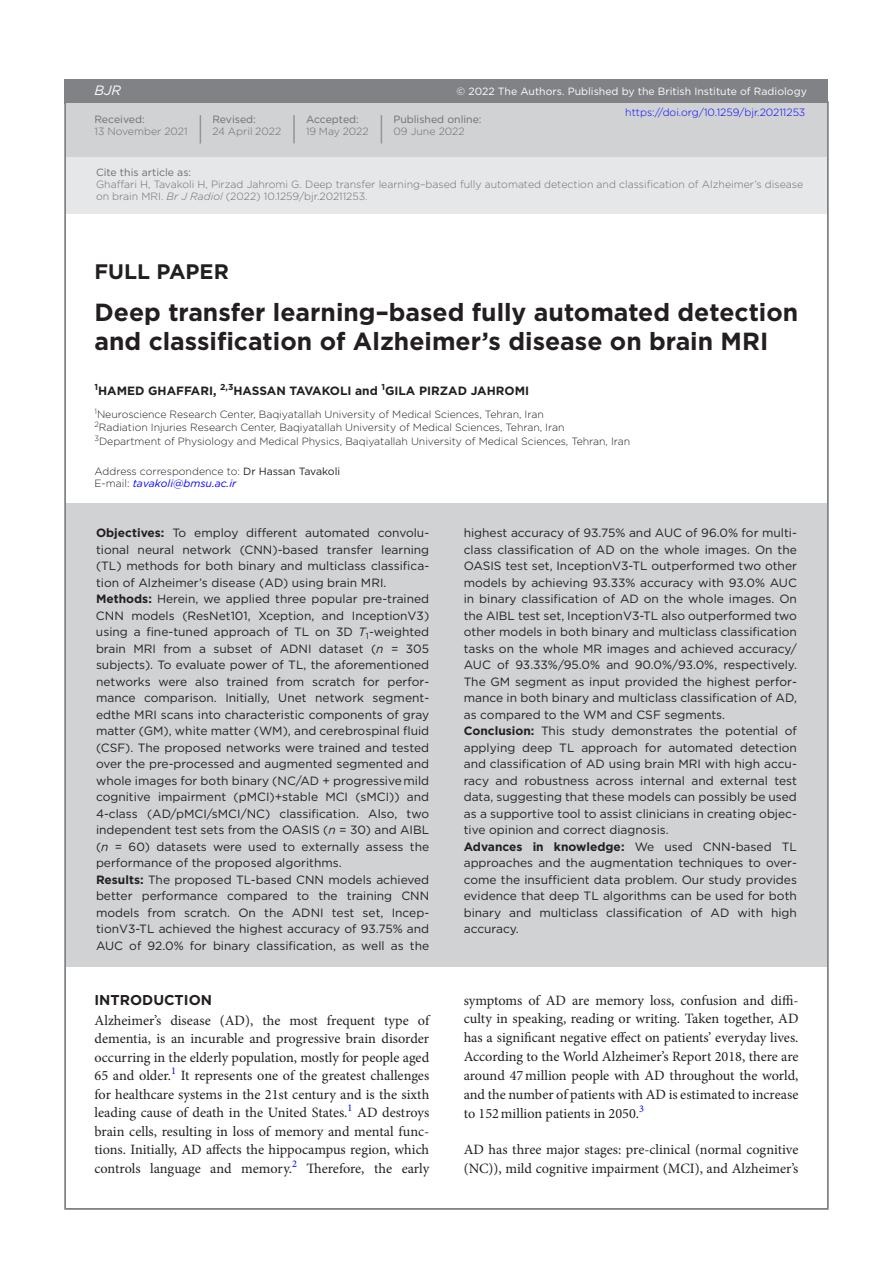
<style>
.page{position:relative;width:893px;height:1263px;background:#fff}
.page>*{position:absolute;margin:0;border:0;box-sizing:border-box;transform-origin:0 0}
.t1{font:700 24.75px/29.2px "Gotham";color:#231f20}
.t2{font:700 21px "Gotham";color:#231f20}
.t3{font:14.25px/18.6px "Minion Pro";color:#231f20;text-align:justify}
.t4{font:700 14.25px "Gotham";color:#231f20}
.t5{font:italic 13.5px "Gotham";color:#fff}
.t6{font:12px/16.5px "Gotham";color:#231f20}
.t7{font:700 12px "Gotham";color:#231f20}
.t8{font:300 10.5px/13.5px "Gotham";letter-spacing:-.005em;color:#231f20}
.t9{font:300 10.5px/12px "Gotham";color:#6c6d70}
.t10{font:10.5px "Gotham";color:#6c6d70}
.t11{font:10.5px "Gotham";color:#fff}
.t12{font:300 10.5px "Gotham";color:#00f}
.s1{font-style:italic}
.s2{font-weight:400}
.s3{font-weight:400;font-style:italic;color:#00f}
.s4{font-weight:700}
</style>
<div class="page">
<div style="left:64px;top:79px;width:764px;height:24px;background:#808285"></div>
<div style="left:66px;top:154px;width:761px;height:59px;background:#e6e7e9"></div>
<div style="left:66px;top:103px;width:761px;height:53px;background:#d1d2d4"></div>
<hr style="left:293px;top:115px;width:2px;height:28px;background:#939598">
<svg style="left:200px;top:115px;width:1px;height:29px"></svg>
<svg style="left:381px;top:115px;width:1px;height:29px"></svg>
<div style="left:66px;top:503px;width:761px;height:463px;background:#d1d2d4"></div>
<p class="t5" style="left:94px;top:83px;width:28px">BJR</p>
<p class="t10" style="left:94px;top:113px;width:52px">Received:</p>
<p class="t9" style="left:94px;top:125px;width:95px">13 November 2021</p>
<p class="t10" style="left:212px;top:113px;width:45px">Revised:</p>
<p class="t9" style="left:212px;top:125px;width:70px">24 April 2022</p>
<p class="t10" style="left:306px;top:113px;width:54px">Accepted:</p>
<p class="t9" style="left:306px;top:125px;width:64px">19 May 2022</p>
<p class="t11" style="left:457px;top:85px;width:352px">© 2022 The Authors. Published by the British Institute of Radiology</p>
<p class="t10" style="left:393px;top:113px;width:90px">Published online:</p>
<p class="t9" style="left:393px;top:125px;width:73px">09 June 2022</p>
<p class="t12" style="left:625px;top:106px;width:182px">https://doi.org/10.1259/bjr.20211253</p>
<p class="t10" style="left:96px;top:165px;width:97px">Cite this article as:</p>
<p class="t9" style="left:96px;top:178px;width:709px">Ghaffari H, Tavakoli H, Pirzad Jahromi G. Deep transfer learning–based fully automated detection and classification of Alzheimer’s disease on brain MRI. <span class="s1">Br J Radiol</span> (2022) 10.1259/bjr.20211253.</p>
<h2 class="t2" style="left:94px;top:258px;width:136px">FULL PAPER</h2>
<h1 class="t1" style="left:94px;top:298px;width:705px">Deep transfer learning–based fully automated detection and classification of Alzheimer’s disease on brain MRI</h1>
<p class="t7" style="left:94px;top:383px;width:436px"><sup>1</sup>HAMED GHAFFARI, <sup>2,3</sup>HASSAN TAVAKOLI and <sup>1</sup>GILA PIRZAD JAHROMI</p>
<p class="t8" style="left:94px;top:407px;width:537px"><sup>1</sup>Neuroscience Research Center, Baqiyatallah University of Medical Sciences, Tehran, Iran<br><sup>2</sup>Radiation Injuries Research Center, Baqiyatallah University of Medical Sciences, Tehran, Iran<br><sup>3</sup>Department of Physiology and Medical Physics, Baqiyatallah University of Medical Sciences, Tehran, Iran</p>
<p class="t8" style="left:95px;top:465px;width:247px;line-height:12px">Address correspondence to: <span class="s2">Dr Hassan Tavakoli<br></span>E-mail: <span class="s3">tavakoli@bmsu.ac.ir</span></p>
<p class="t6" style="left:96px;top:524px;width:335px"><span class="s4">Objectives:</span> To employ different automated convolu&shy;tional neural network (CNN)-based transfer learning (TL) methods for both binary and multiclass classifica&shy;tion of Alzheimer’s disease (AD) using brain MRI.<br><span class="s4">Methods:</span> Herein, we applied three popular pre-trained CNN models (ResNet101, Xception, and InceptionV3) using a fine-tuned approach of TL on 3D <span class="s1">T</span><sub>1</sub>-weighted brain MRI from a subset of ADNI dataset (<span class="s1">n</span> = 305 subjects). To evaluate power of TL, the aforementioned networks were also trained from scratch for perfor&shy;mance comparison. Initially, Unet network segment&shy;edthe MRI scans into characteristic components of gray matter (GM), white matter (WM), and cerebrospinal fluid (CSF). The proposed networks were trained and tested over the pre-processed and augmented segmented and whole images for both binary (NC/AD + progressive mild cognitive impairment (pMCI)+stable MCI (sMCI)) and 4-class (AD/pMCI/sMCI/NC) classification. Also, two independent test sets from the OASIS (<span class="s1">n</span> = 30) and AIBL (<span class="s1">n</span> = 60) datasets were used to externally assess the performance of the proposed algorithms.<br><span class="s4">Results:</span> The proposed TL-based CNN models achieved better performance compared to the training CNN models from scratch. On the ADNI test set, Incep&shy;tionV3-TL achieved the highest accuracy of 93.75% and AUC of 92.0% for binary classification, as well as the</p>
<p class="t6" style="left:464px;top:524px;width:335px">highest accuracy of 93.75% and AUC of 96.0% for multi&shy;class classification of AD on the whole images. On the OASIS test set, InceptionV3-TL outperformed two other models by achieving 93.33% accuracy with 93.0% AUC in binary classification of AD on the whole images. On the AIBL test set, InceptionV3-TL also outperformed two other models in both binary and multiclass classification tasks on the whole MR images and achieved accuracy/ AUC of 93.33%/95.0% and 90.0%/93.0%, respectively.<br>The GM segment as input provided the highest perfor&shy;mance in both binary and multiclass classification of AD, as compared to the WM and CSF segments.<br><span class="s4">Conclusion:</span> This study demonstrates the potential of applying deep TL approach for automated detection and classification of AD using brain MRI with high accu&shy;racy and robustness across internal and external test data, suggesting that these models can possibly be used as a supportive tool to assist clinicians in creating objec&shy;tive opinion and correct diagnosis.<br><span class="s4">Advances in knowledge:</span> We used CNN-based TL approaches and the augmentation techniques to over&shy;come the insufficient data problem. Our study provides evidence that deep TL algorithms can be used for both binary and multiclass classification of AD with high accuracy.</p>
<p class="t4" style="left:94px;top:990px;width:119px">INTRODUCTION</p>
<p class="t3" style="left:94px;top:1011px;width:336px">Alzheimer’s disease (AD), the most frequent type of dementia, is an incurable and progressive brain disorder occurring in the elderly population, mostly for people aged 65 and older.<sup>1</sup> It represents one of the greatest challenges for healthcare systems in the 21st century and is the sixth leading cause of death in the United States.<sup>1</sup> AD destroys brain cells, resulting in loss of memory and mental func&shy;tions. Initially, AD affects the hippocampus region, which controls language and memory.<sup>2</sup> Therefore, the early</p>
<p class="t3" style="left:464px;top:990px;width:336px">symptoms of AD are memory loss, confusion and diffi&shy;culty in speaking, reading or writing. Taken together, AD has a significant negative effect on patients’ everyday lives.<br>According to the World Alzheimer’s Report 2018, there are around 47million people with AD throughout the world, and the number of patients with AD is estimated to increase to 152million patients in 2050.<sup>3</sup></p>
<p class="t3" style="left:464px;top:1140px;width:336px">AD has three major stages: pre-clinical (normal cognitive (NC)), mild cognitive impairment (MCI), and Alzheimer’s</p>
</div>
